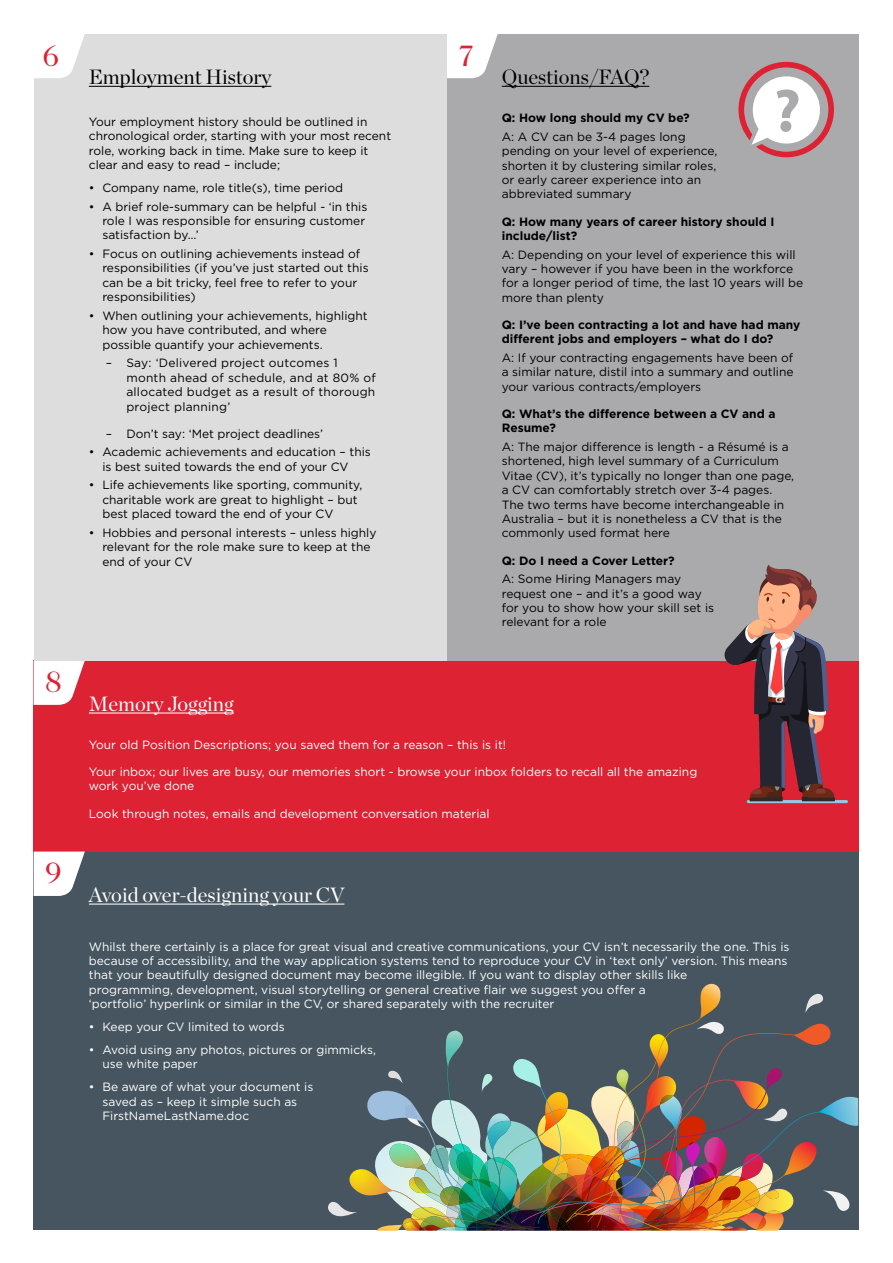
<style>
.page{position:relative;width:893px;height:1263px;background:#fff}
.page>*{position:absolute;margin:0;border:0;box-sizing:border-box;transform-origin:0 0}
.t1{font:30px "Caslon 224 Std";color:#dc2233}
.t2{font:20.55px "Chronicle Display";color:#fff}
.t3{font:20.55px "Chronicle Display";color:#000}
.t4{font:12px/14.4px "Gotham";color:#000}
.t5{font:12px/14.4px "Gotham";color:#fff}
.t6{font:700 12px/14.4px "Gotham";color:#000}
.t7{font:12px/14.4px "Gotham";letter-spacing:.02em;color:#000}
</style>
<div class="page">
<div style="left:34px;top:851px;width:825px;height:379px;background:#46555f"></div>
<img style="left:328px;top:984px;width:530px;height:247px">
<div style="left:34px;top:660px;width:825px;height:191px;background:#dc2233"></div>
<hr style="left:89px;top:712px;width:145px;height:1px;background:#fff">
<div style="left:446px;top:34px;width:413px;height:626px;background:#aaaaad"></div>
<hr style="left:502px;top:86px;width:147px;height:1px;background:#000">
<svg style="left:34px;top:660px;width:51px;height:45px"></svg>
<svg style="left:446px;top:34px;width:52px;height:44px"></svg>
<div style="left:34px;top:34px;width:412px;height:626px;background:#ddddde"></div>
<hr style="left:89px;top:86px;width:182px;height:1px;background:#000">
<svg style="left:738px;top:62px;width:96px;height:95px"></svg>
<svg style="left:34px;top:34px;width:51px;height:44px"></svg>
<svg style="left:34px;top:851px;width:51px;height:45px"></svg>
<hr style="left:747px;top:800px;width:101px;height:3px;background:#96c9e0;border-radius:2px">
<svg style="left:723px;top:564px;width:112px;height:237px"></svg>
<hr style="left:89px;top:903px;width:255px;height:1px;background:#fff">
<h1 class="t1" style="left:42px;top:38px;width:18px">6</h1>
<h1 class="t1" style="left:45px;top:665px;width:18px">8</h1>
<h1 class="t1" style="left:45px;top:856px;width:18px">9</h1>
<h2 class="t3" style="left:89px;top:61px;width:184px">Employment History</h2>
<p class="t4" style="left:89px;top:114px;width:304px">Your employment history should be outlined in chronological order, starting with your most recent role, working back in time. Make sure to keep it clear and easy to read – include;</p>
<p class="t4" style="left:89px;top:180px;width:256px">• Company name, role title(s), time period</p>
<p class="t4" style="left:102px;top:199px;width:266px;text-indent:-14px">• A brief role-summary can be helpful - ‘in this role I was responsible for ensuring customer satisfaction by…’</p>
<p class="t4" style="left:102px;top:246px;width:268px;text-indent:-14px">• Focus on outlining achievements instead of responsibilities (if you’ve just started out this can be a bit tricky, feel free to refer to your responsibilities)</p>
<p class="t4" style="left:102px;top:308px;width:267px;text-indent:-14px">• When outlining your achievements, highlight how you have contributed, and where possible quantify your achievements.</p>
<p class="t7" style="left:126px;top:356px;width:251px;text-indent:-20px">– Say: ‘Delivered project outcomes 1 month ahead of schedule, and at 80% of allocated budget as a result of thorough project planning’</p>
<p class="t4" style="left:106px;top:426px;width:219px">– Don’t say: ‘Met project deadlines’</p>
<p class="t4" style="left:102px;top:445px;width:270px;text-indent:-14px">• Academic achievements and education – this is best suited towards the end of your CV</p>
<p class="t4" style="left:102px;top:478px;width:261px;text-indent:-14px">• Life achievements like sporting, community, charitable work are great to highlight – but best placed toward the end of your CV</p>
<p class="t4" style="left:102px;top:525px;width:276px;text-indent:-14px">• Hobbies and personal interests – unless highly relevant for the role make sure to keep at the end of your CV</p>
<h1 class="t1" style="left:458px;top:38px;width:18px">7</h1>
<h2 class="t3" style="left:502px;top:61px;width:149px">Questions/FAQ?</h2>
<p class="t6" style="left:502px;top:111px;width:190px">Q: How long should my CV be?</p>
<p class="t4" style="left:502px;top:129px;width:217px">A: A CV can be 3-4 pages long pending on your level of experience, shorten it by clustering similar roles, or early career experience into an abbreviated summary</p>
<p class="t6" style="left:502px;top:214px;width:274px">Q: How many years of career history should I include/list?</p>
<p class="t4" style="left:502px;top:247px;width:303px">A: Depending on your level of experience this will vary – however if you have been in the workforce for a longer period of time, the last 10 years will be more than plenty</p>
<p class="t6" style="left:502px;top:317px;width:300px">Q: I’ve been contracting a lot and have had many different jobs and employers – what do I do?</p>
<p class="t4" style="left:502px;top:350px;width:293px;text-align:justify">A: If your contracting engagements have been of a similar nature, distil into a summary and outline your various contracts/employers</p>
<p class="t6" style="left:502px;top:406px;width:275px">Q: What’s the difference between a CV and a<br>Resume?</p>
<p class="t4" style="left:502px;top:439px;width:294px">A: The major difference is length - a Résumé is a shortened, high level summary of a Curriculum Vitae (CV), it’s typically no longer than one page, a CV can comfortably stretch over 3-4 pages.<br>The two terms have become interchangeable in Australia – but it is nonetheless a CV that is the commonly used format here</p>
<p class="t6" style="left:502px;top:553px;width:175px">Q: Do I need a Cover Letter?</p>
<p class="t4" style="left:502px;top:571px;width:214px">A: Some Hiring Managers may request one – and it’s a good way for you to show how your skill set is relevant for a role</p>
<h2 class="t2" style="left:89px;top:688px;width:146px">Memory Jogging</h2>
<p class="t5" style="left:89px;top:737px;width:419px">Your old Position Descriptions; you saved them for a reason – this is it!</p>
<p class="t5" style="left:89px;top:764px;width:610px">Your inbox; our lives are busy, our memories short - browse your inbox folders to recall all the amazing work you’ve done</p>
<p class="t5" style="left:89px;top:806px;width:402px">Look through notes, emails and development conversation material</p>
<h2 class="t2" style="left:89px;top:879px;width:257px">Avoid over-designing your CV</h2>
<p class="t5" style="left:89px;top:939px;width:702px">Whilst there certainly is a place for great visual and creative communications, your CV isn’t necessarily the one. This is because of accessibility, and the way application systems tend to reproduce your CV in ‘text only’ version. This means that your beautifully designed document may become illegible. If you want to display other skills like<br>programming, development, visual storytelling or general creative flair we suggest you offer a<br>‘portfolio’ hyperlink or similar in the CV, or shared separately with the recruiter</p>
<p class="t5" style="left:89px;top:1019px;width:197px">• Keep your CV limited to words</p>
<p class="t5" style="left:102px;top:1042px;width:275px;text-indent:-14px">• Avoid using any photos, pictures or gimmicks, use white paper</p>
<p class="t5" style="left:102px;top:1079px;width:213px;text-indent:-14px">• Be aware of what your document is saved as – keep it simple such as<br>FirstNameLastName.doc</p>
</div>
